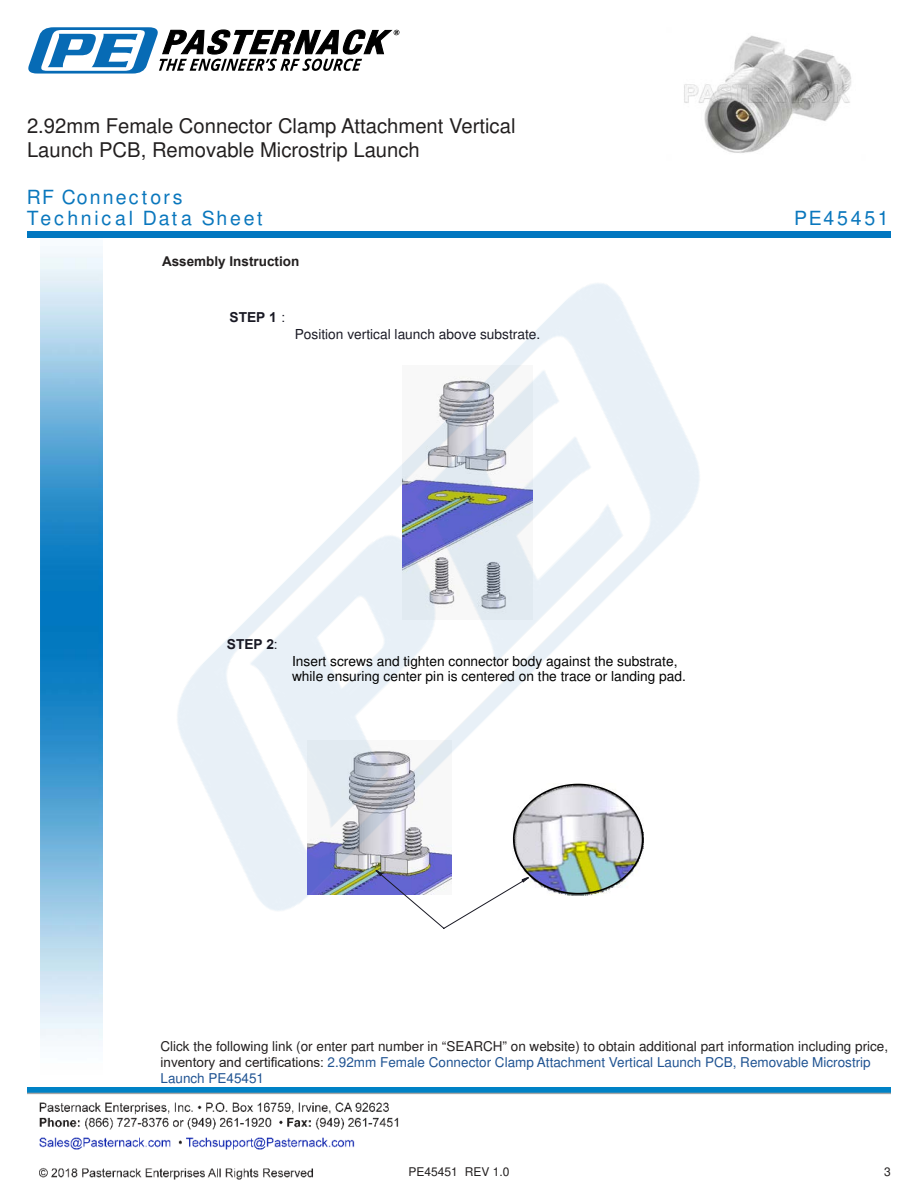
<style>
.page{position:relative;width:918px;height:1188px;background:#fff}
.page>*{position:absolute;margin:0;border:0;box-sizing:border-box;transform-origin:0 0}
.t1{font:20.25px/24.3px "Arial";color:#221f1f}
.t2{font:900 19.5px/20.4px "Arial";letter-spacing:.14em;color:#0a77bd}
.t3{font:13.8px/15.3px "Arial";color:#000}
.t4{font:13.8px "Arial";color:#191924}
.t5{font:700 13.8px "Arial";color:#191924}
.t6{font:13.5px/16.2px "Arial";color:#221f1f}
.t7{font:700 13.5px "Arial";color:#221f1f}
.t8{font:12px "Arial";color:#221f1f}
.s1{font-weight:400}
.s2{color:#1f5392}
</style>
<div class="page">
<img style="left:39px;top:1102px;width:360px;height:78px">
<img style="left:102px;top:246px;width:598px;height:724px">
<img style="left:40px;top:237px;width:62px;height:804px">
<img style="left:27px;top:1088px;width:864px;height:7px">
<svg style="left:28px;top:27px;width:371px;height:47px"></svg>
<div style="left:27px;top:231px;width:864px;height:6px;background:#0177c0"></div>
<svg style="left:376px;top:783px;width:268px;height:146px"></svg>
<img style="left:684px;top:35px;width:167px;height:118px">
<h1 class="t1" style="left:27px;top:115px;width:490px">2.92mm Female Connector Clamp Attachment Vertical<br>Launch PCB, Removable Microstrip Launch</h1>
<h2 class="t2" style="left:27px;top:187px;width:237px">RF Connectors<br>Technical Data Sheet</h2>
<p class="t7" style="left:162px;top:252px;width:139px">Assembly Instruction</p>
<p class="t5" style="left:230px;top:307px;width:57px">STEP 1 <span class="s1">:</span></p>
<p class="t4" style="left:295px;top:328px;width:247px">Position vertical launch above substrate.</p>
<h2 class="t2" style="left:794px;top:208px;width:96px">PE45451</h2>
<p class="t5" style="left:227px;top:635px;width:52px">STEP 2<span class="s1">:</span></p>
<p class="t3" style="left:292px;top:654px;width:395px">Insert screws and tighten connector body against the substrate, while ensuring center pin is centered on the trace or landing pad.</p>
<p class="t6" style="left:160px;top:1039px;width:729px">Click the following link (or enter part number in “SEARCH” on website) to obtain additional part information including price, inventory and certi昀椀cations: <span class="s2">2.92mm Female Connector Clamp Attachment Vertical Launch PCB, Removable Microstrip<br>Launch PE45451</span></p>
<p class="t8" style="left:409px;top:1167px;width:102px">PE45451 REV 1.0</p>
<p class="t8" style="left:884px;top:1167px;width:8px">3</p>
</div>
